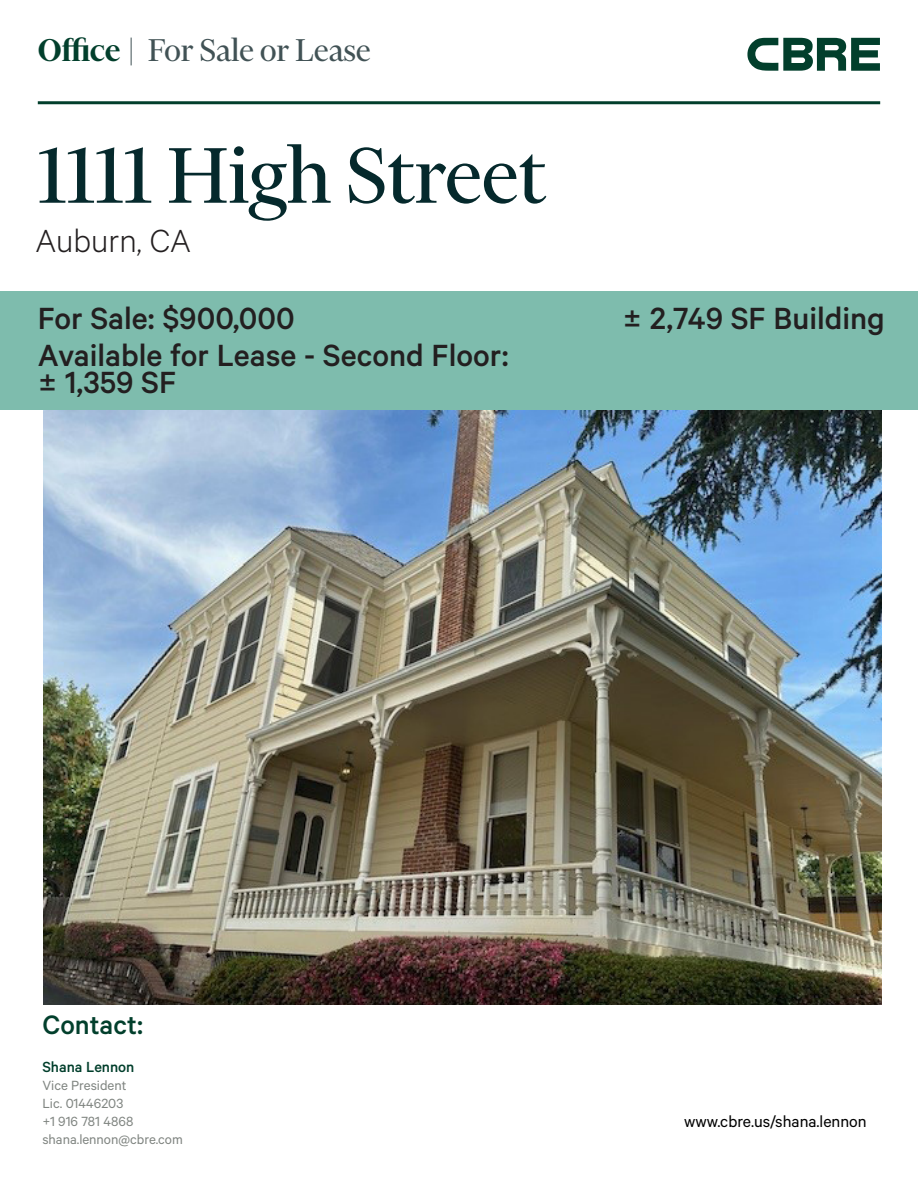
<style>
.page{position:relative;width:918px;height:1188px;background:#fff}
.page>*{position:absolute;margin:0;border:0;box-sizing:border-box;transform-origin:0 0}
.t1{font:90px "Financier Display";color:#05292c}
.t2{font:36px "Financier Display";color:#415255}
.t3{font:300 36px "Calibre";color:#231f20}
.t4{font:500 34.5px/27px "Calibre";color:#231f20}
.t5{font:500 30px "Calibre";color:#023f2c}
.t6{font:18px "Calibre";color:#000}
.t7{font:500 16.5px "Calibre";color:#023f2c}
.t8{font:15px/18px "Calibre";color:#808581}
.s1{font-weight:600;color:#023f2c}
</style>
<div class="page">
<svg style="left:747px;top:38px;width:133px;height:33px"></svg>
<hr style="left:38px;top:101px;width:842px;height:3px;background:#023f2c">
<div style="left:0;top:292px;width:918px;height:118px;background:#7ebcad"></div>
<img style="left:43px;top:410px;width:838px;height:594px">
<p class="t2" style="left:38px;top:32px;width:334px"><span class="s1">Office</span> | For Sale or Lease</p>
<h1 class="t1" style="left:38px;top:129px;width:509px">1111 High Street</h1>
<p class="t3" style="left:36px;top:220px;width:157px">Auburn, CA</p>
<p class="t4" style="left:38px;top:303px;width:258px">For Sale: $900,000</p>
<p class="t4" style="left:623px;top:303px;width:264px">± 2,749 SF Building</p>
<p class="t4" style="left:38px;top:341px;width:473px">Available for Lease - Second Floor: ± 1,359 SF</p>
<p class="t5" style="left:42px;top:1007px;width:102px">Contact:</p>
<p class="t7" style="left:42px;top:1057px;width:94px">Shana Lennon</p>
<p class="t8" style="left:42px;top:1076px;width:142px">Vice President<br>Lic. 01446203<br>+1 916 781 4868 shana.lennon@cbre.com</p>
<p class="t6" style="left:684px;top:1111px;width:184px">www.cbre.us/shana.lennon</p>
</div>
